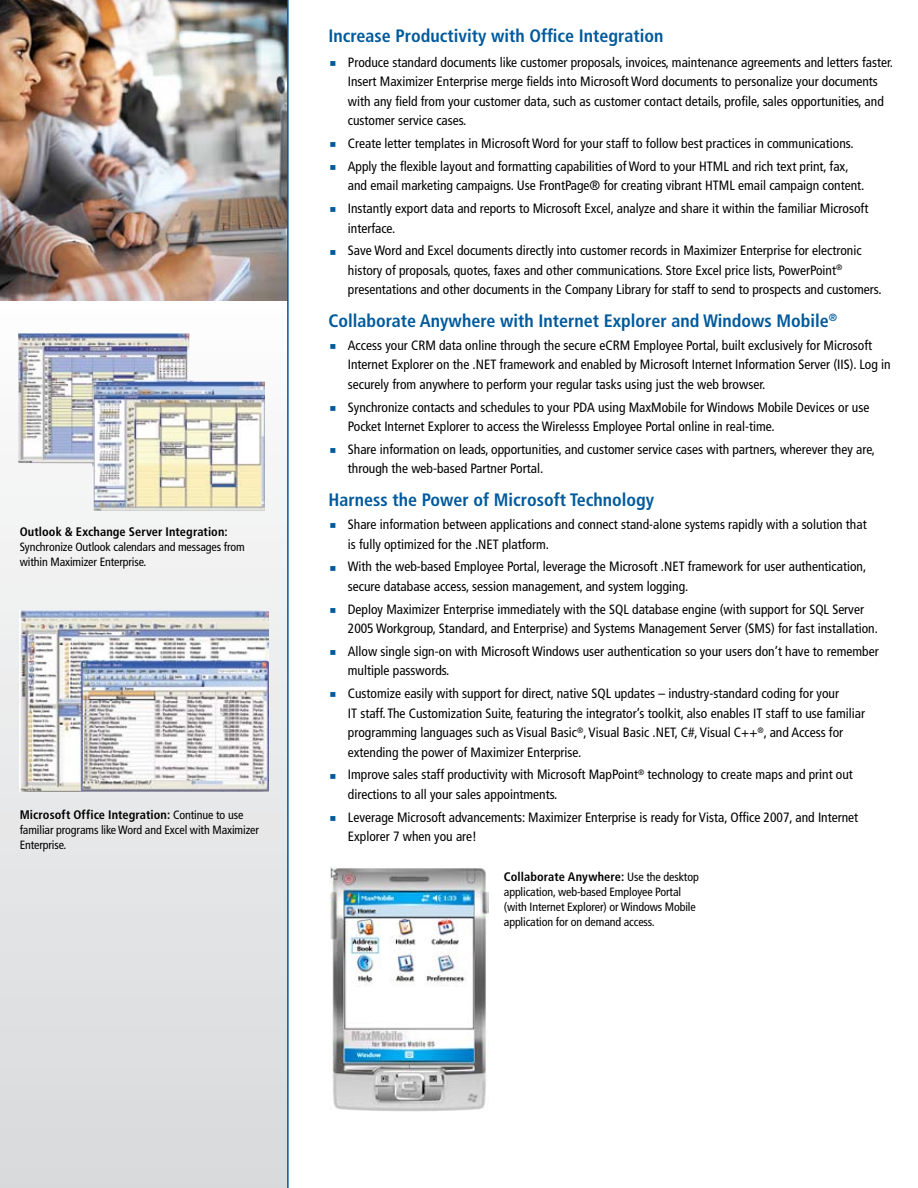
<style>
.page{position:relative;width:918px;height:1188px;background:#fff}
.page>*{position:absolute;margin:0;border:0;box-sizing:border-box;transform-origin:0 0}
.t1{font:700 condensed 18px "Frutiger LT Std";color:#005a9c}
.t2{font:condensed 13.5px/19.5px "Frutiger LT Std";color:#000}
.t3{font:700 condensed 12.3px "Frutiger LT Std";letter-spacing:.005em;color:#000}
.t4{font:condensed 12px/15px "Frutiger LT Std";letter-spacing:-.01em;color:#000}
.s1{font-weight:400;font-size:12px}
</style>
<div class="page">
<img style="left:0;top:0;width:287px;height:301px">
<div style="left:0;top:302px;width:287px;height:886px;background:linear-gradient(to bottom,#fbfbfc,#d7d8da)"></div>
<hr style="left:287px;top:0;width:2px;height:1188px;background:#005a9c">
<img style="left:18px;top:333px;width:247px;height:178px">
<img style="left:20px;top:610px;width:248px;height:182px">
<img style="left:329px;top:867px;width:159px;height:245px">
<p class="t3" style="left:20px;top:524px;width:209px">Outlook &amp; Exchange Server Integration:</p>
<p class="t4" style="left:20px;top:539px;width:227px">Synchronize Outlook calendars and messages from within Maximizer Enterprise.</p>
<p class="t3" style="left:20px;top:808px;width:225px">Microsoft Office Integration: <span class="s1">Continue to use</span></p>
<p class="t4" style="left:20px;top:823px;width:241px">familiar programs like Word and Excel with Maximizer<br>Enterprise.</p>
<h1 class="t1" style="left:328px;top:25px;width:336px">Increase Productivity with Office Integration</h1>
<p class="t2" style="left:348px;top:53px;width:547px">Produce standard documents like customer proposals, invoices, maintenance agreements and letters faster.<br>Insert Maximizer Enterprise merge fields into Microsoft Word documents to personalize your documents with any field from your customer data, such as customer contact details, profile, sales opportunities, and customer service cases.</p>
<p class="t2" style="left:348px;top:132px;width:507px;line-height:22.8px">Create letter templates in Microsoft Word for your staff to follow best practices in communications.<br>Apply the flexible layout and formatting capabilities of Word to your HTML and rich text print, fax,</p>
<p class="t2" style="left:348px;top:174px;width:522px;line-height:22.8px">and email marketing campaigns. Use FrontPage® for creating vibrant HTML email campaign content.<br>Instantly export data and reports to Microsoft Excel, analyze and share it within the familiar Microsoft</p>
<p class="t2" style="left:348px;top:217px;width:515px;line-height:22.8px">interface.<br>Save Word and Excel documents directly into customer records in Maximizer Enterprise for electronic</p>
<p class="t2" style="left:348px;top:261px;width:535px">history of proposals, quotes, faxes and other communications. Store Excel price lists, PowerPoint<sup>® </sup>presentations and other documents in the Company Library for staff to send to prospects and customers.</p>
<h1 class="t1" style="left:328px;top:310px;width:510px">Collaborate Anywhere with Internet Explorer and Windows Mobile<sup>®</sup></h1>
<p class="t2" style="left:348px;top:336px;width:544px">Access your CRM data online through the secure eCRM Employee Portal, built exclusively for Microsoft<br>Internet Explorer on the .NET framework and enabled by Microsoft Internet Information Server (IIS). Log in securely from anywhere to perform your regular tasks using just the web browser.</p>
<p class="t2" style="left:348px;top:397px;width:523px">Synchronize contacts and schedules to your PDA using MaxMobile for Windows Mobile Devices or use<br>Pocket Internet Explorer to access the Wirelesss Employee Portal online in real-time.</p>
<p class="t2" style="left:348px;top:440px;width:529px">Share information on leads, opportunities, and customer service cases with partners, wherever they are, through the web-based Partner Portal.</p>
<h1 class="t1" style="left:328px;top:489px;width:327px">Harness the Power of Microsoft Technology</h1>
<p class="t2" style="left:348px;top:515px;width:520px">Share information between applications and connect stand-alone systems rapidly with a solution that is fully optimized for the .NET platform.</p>
<p class="t2" style="left:348px;top:557px;width:520px">With the web-based Employee Portal, leverage the Microsoft .NET framework for user authentication, secure database access, session management, and system logging.</p>
<p class="t2" style="left:348px;top:599px;width:532px">Deploy Maximizer Enterprise immediately with the SQL database engine (with support for SQL Server<br>2005 Workgroup, Standard, and Enterprise) and Systems Management Server (SMS) for fast installation.</p>
<p class="t2" style="left:348px;top:641px;width:532px">Allow single sign-on with Microsoft Windows user authentication so your users don’t have to remember multiple passwords.</p>
<p class="t2" style="left:348px;top:684px;width:519px">Customize easily with support for direct, native SQL updates – industry-standard coding for your<br>IT staff. The Customization Suite, featuring the integrator’s toolkit, also enables IT staff to use familiar programming languages such as Visual Basic<sup>®</sup>, Visual Basic .NET, C#, Visual C++<sup>®</sup>, and Access for extending the power of Maximizer Enterprise.</p>
<p class="t2" style="left:348px;top:765px;width:507px">Improve sales staff productivity with Microsoft MapPoint<sup>®</sup> technology to create maps and print out directions to all your sales appointments.</p>
<p class="t2" style="left:348px;top:807px;width:512px">Leverage Microsoft advancements: Maximizer Enterprise is ready for Vista, Office 2007, and Internet<br>Explorer 7 when you are!</p>
<p class="t3" style="left:504px;top:869px;width:196px">Collaborate Anywhere: <span class="s1">Use the desktop</span></p>
<p class="t4" style="left:504px;top:884px;width:193px">application, web-based Employee Portal (with Internet Explorer) or Windows Mobile application for on demand access.</p>
</div>
